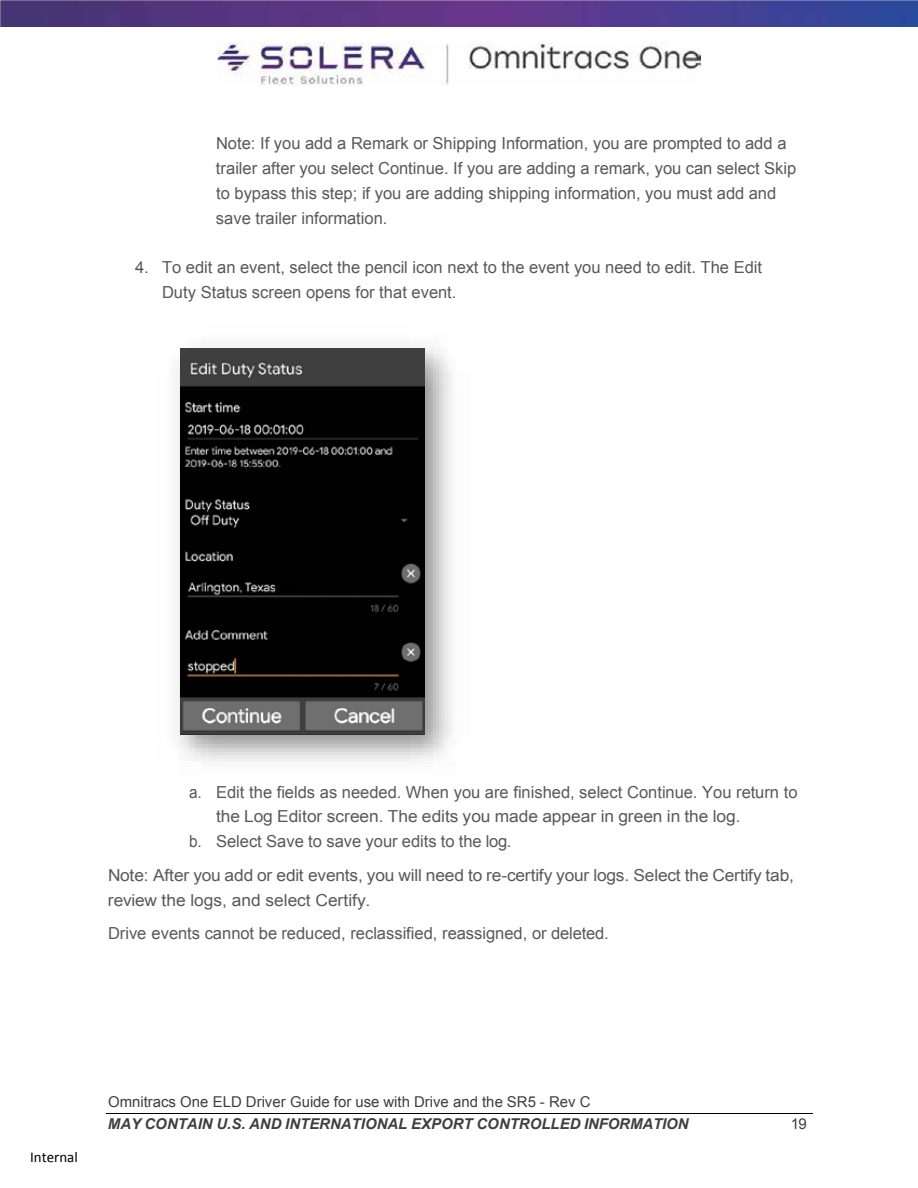
<style>
.page{position:relative;width:918px;height:1188px;background:#fff}
.page>*{position:absolute;margin:0;border:0;box-sizing:border-box;transform-origin:0 0}
.t1{font:16.5px/24.9px "Arial";color:#595959}
.t2{font:16.5px/25px "Arial";color:#595959;scale:1.05 1}
.t3{font:16.5px "Arial";color:#595959;scale:.93 1}
.t4{font:15px "Arial";color:#3e3e3e}
.t5{font:italic 700 15px "Arial";color:#3e3e3e}
.t6{font:15px "Calibri";color:#000}
</style>
<div class="page">
<hr style="left:106px;top:1113px;width:706px;height:1px;background:#000">
<img style="left:0;top:0;width:918px;height:27px">
<img style="left:217px;top:42px;width:483px;height:43px">
<img style="left:176px;top:345px;width:275px;height:416px">
<img style="left:180px;top:348px;width:244px;height:387px">
<p class="t1" style="left:216px;top:131px;width:582px">Note: If you add a Remark or Shipping Information, you are prompted to add a trailer after you select Continue. If you are adding a remark, you can select Skip to bypass this step; if you are adding shipping information, you must add and save trailer information.</p>
<p class="t1" style="left:162px;top:255px;width:602px;text-indent:-27px">4. To edit an event, select the pencil icon next to the event you need to edit. The Edit<br>Duty Status screen opens for that event.</p>
<p class="t3" style="left:189px;top:781px;width:656px">a. Edit the fields as needed. When you are finished, select Continue. You return to</p>
<p class="t2" style="left:216px;top:804px;width:501px">the Log Editor screen. The edits you made appear in green in the log.</p>
<p class="t3" style="left:189px;top:830px;width:348px">b. Select Save to save your edits to the log.</p>
<p class="t2" style="left:108px;top:863px;width:655px">Note: After you add or edit events, you will need to re-certify your logs. Select the Certify tab, review the logs, and select Certify.</p>
<p class="t1" style="left:108px;top:921px;width:502px">Drive events cannot be reduced, reclassified, reassigned, or deleted.</p>
<p class="t6" style="left:30px;top:1146px;width:49px">Internal</p>
<p class="t4" style="left:108px;top:1092px;width:484px">Omnitracs One ELD Driver Guide for use with Drive and the SR5 - Rev C</p>
<p class="t5" style="left:108px;top:1114px;width:582px">MAY CONTAIN U.S. AND INTERNATIONAL EXPORT CONTROLLED INFORMATION</p>
<p class="t4" style="left:791px;top:1114px;width:18px">19</p>
</div>
